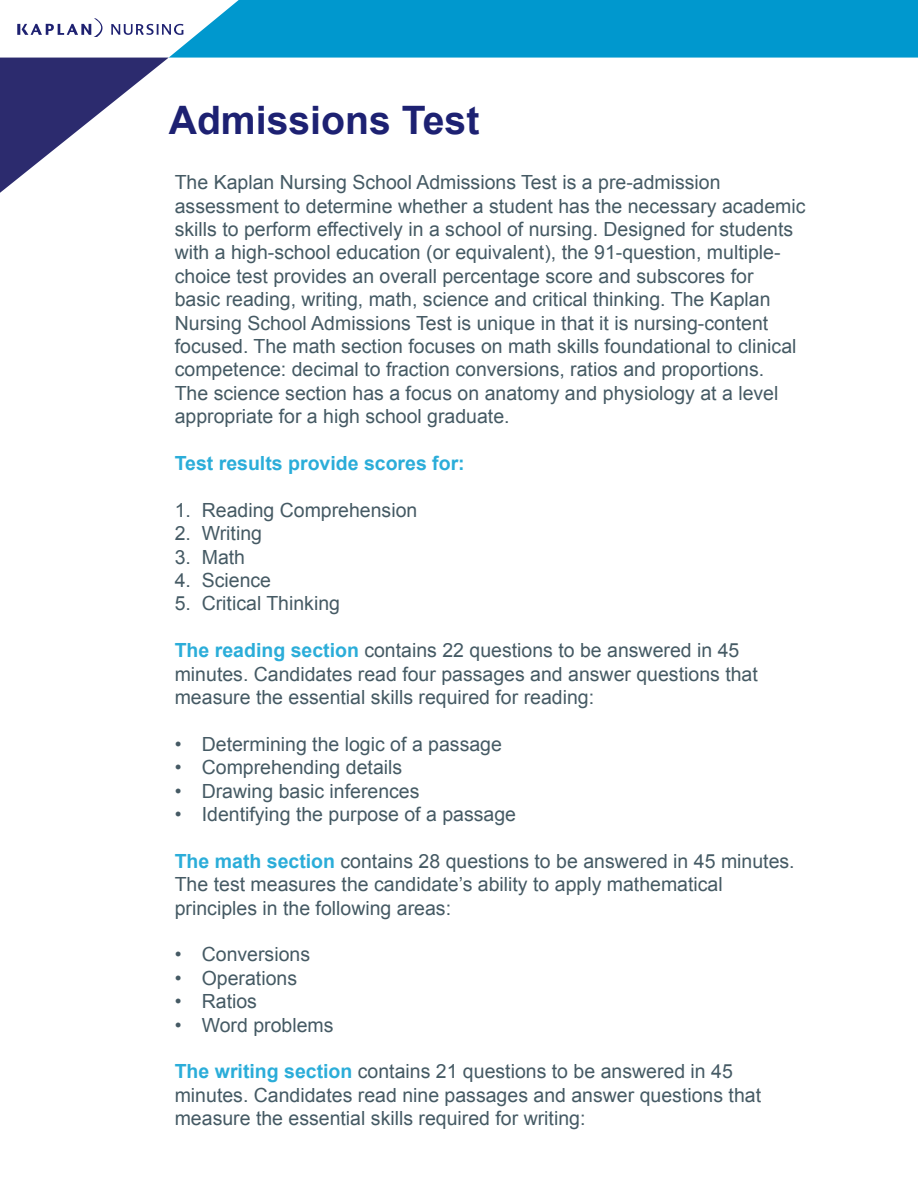
<style>
.page{position:relative;width:918px;height:1188px;background:#fff}
.page>*{position:absolute;margin:0;border:0;box-sizing:border-box;transform-origin:0 0}
.t1{font:700 39.15px "Arial";color:#1d2172}
.t2{font:19.5px/23.4px "Arial";color:#455a64}
.t3{font:700 19.5px "Arial";color:#2badd9}
.s1{font-weight:700;color:#2badd9}
</style>
<div class="page">
<svg style="left:0;top:0;width:918px;height:193px"></svg>
<h1 class="t1" style="left:169px;top:94px;width:312px">Admissions Test</h1>
<p class="t2" style="left:175px;top:171px;width:632px">The Kaplan Nursing School Admissions Test is a pre-admission assessment to determine whether a student has the necessary academic skills to perform effectively in a school of nursing. Designed for students with a high-school education (or equivalent), the 91-question, multiple&shy;choice test provides an overall percentage score and subscores for<br>basic reading, writing, math, science and critical thinking. The Kaplan Nursing School Admissions Test is unique in that it is nursing-content focused. The math section focuses on math skills foundational to clinical competence: decimal to fraction conversions, ratios and proportions.<br>The science section has a focus on anatomy and physiology at a level appropriate for a high school graduate.</p>
<p class="t3" style="left:175px;top:450px;width:292px">Test results provide scores for:</p>
<p class="t2" style="left:175px;top:498px;width:244px">1. Reading Comprehension</p>
<p class="t2" style="left:175px;top:522px;width:89px">2. Writing</p>
<p class="t2" style="left:175px;top:545px;width:72px">3. Math</p>
<p class="t2" style="left:175px;top:569px;width:98px">4. Science</p>
<p class="t2" style="left:175px;top:592px;width:167px">5. Critical Thinking</p>
<p class="t2" style="left:175px;top:639px;width:585px"><span class="s1">The reading section</span> contains 22 questions to be answered in 45 minutes. Candidates read four passages and answer questions that measure the essential skills required for reading:</p>
<p class="t2" style="left:175px;top:732px;width:329px">• Determining the logic of a passage</p>
<p class="t2" style="left:175px;top:756px;width:229px">• Comprehending details</p>
<p class="t2" style="left:175px;top:779px;width:246px">• Drawing basic inferences</p>
<p class="t2" style="left:175px;top:803px;width:343px">• Identifying the purpose of a passage</p>
<p class="t2" style="left:175px;top:849px;width:621px"><span class="s1">The math section</span> contains 28 questions to be answered in 45 minutes.<br>The test measures the candidate’s ability to apply mathematical principles in the following areas:</p>
<p class="t2" style="left:175px;top:943px;width:137px">• Conversions</p>
<p class="t2" style="left:175px;top:966px;width:124px">• Operations</p>
<p class="t2" style="left:175px;top:990px;width:84px">• Ratios</p>
<p class="t2" style="left:175px;top:1013px;width:160px">• Word problems</p>
<p class="t2" style="left:175px;top:1060px;width:588px"><span class="s1">The writing section</span> contains 21 questions to be answered in 45 minutes. Candidates read nine passages and answer questions that measure the essential skills required for writing:</p>
</div>
